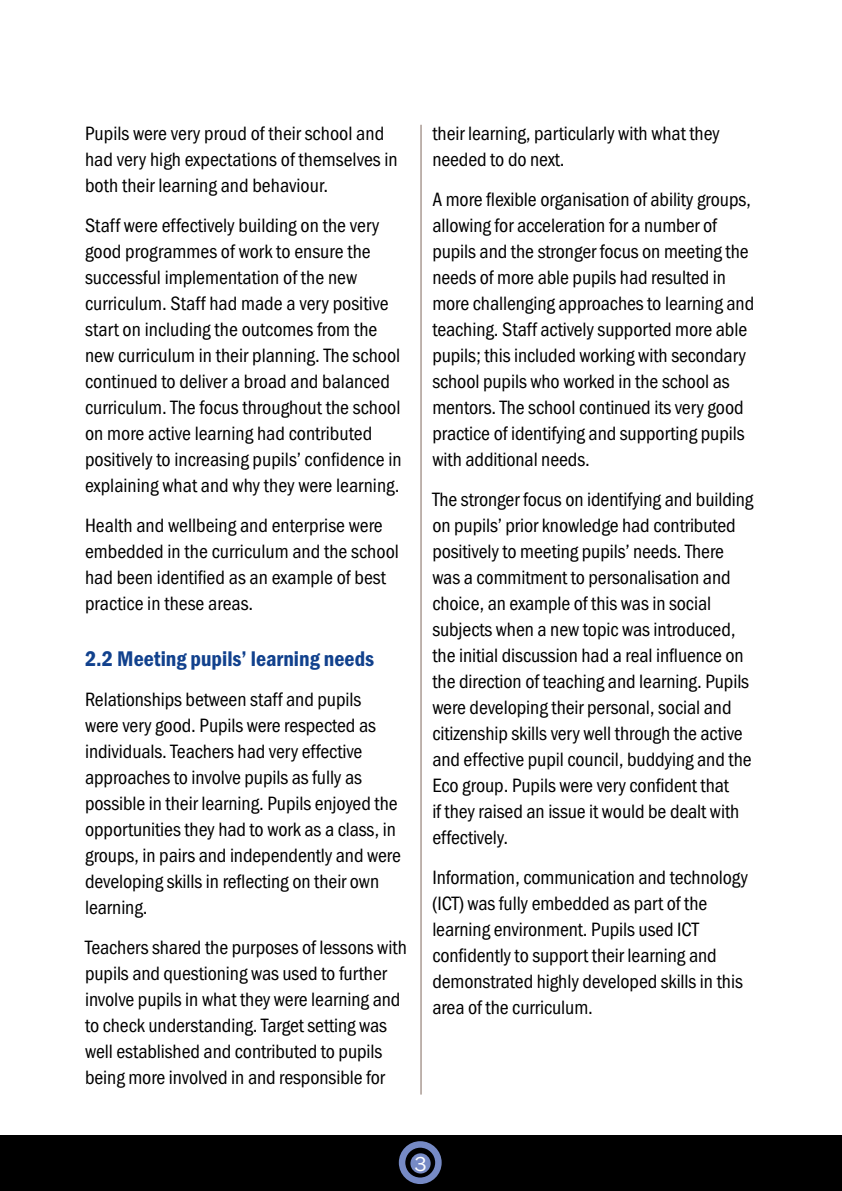
<style>
.page{position:relative;width:842px;height:1191px;background:#fff}
.page>*{position:absolute;margin:0;border:0;box-sizing:border-box;transform-origin:0 0}
.t1{font:22px "Franklin Got URWT Dem Con";color:#11418d}
.t2{font:21px "Franklin Got URWT Boo";color:#fff}
.t3{font:20px/26px "Franklin Got URWT Boo Con";letter-spacing:-.005em;color:#000}
</style>
<div class="page">
<hr style="left:420px;top:125px;width:1px;height:969px;background:#7f695d">
<div style="left:0;top:1135px;width:842px;height:56px;background:#000"></div>
<div style="left:399px;top:1141px;width:43px;height:43px;border:6px solid #768ac5;border-radius:50%"></div>
<div style="left:410px;top:1153px;width:21px;height:20px;background:#768ac5;border-radius:50%"></div>
<p class="t3" style="left:85px;top:120px;width:314px">Pupils were very proud of their school and had very high expectations of themselves in both their learning and behaviour.</p>
<p class="t3" style="left:85px;top:212px;width:318px">Staff were effectively building on the very good programmes of work to ensure the successful implementation of the new curriculum. Staff had made a very positive start on including the outcomes from the new curriculum in their planning. The school continued to deliver a broad and balanced curriculum. The focus throughout the school on more active learning had contributed positively to increasing pupils’ confidence in explaining what and why they were learning.</p>
<p class="t3" style="left:85px;top:512px;width:315px">Health and wellbeing and enterprise were embedded in the curriculum and the school had been identified as an example of best practice in these areas.</p>
<p class="t1" style="left:85px;top:646px;width:291px">2.2 Meeting pupils’ learning needs</p>
<p class="t3" style="left:85px;top:686px;width:317px">Relationships between staff and pupils<br>were very good. Pupils were respected as individuals. Teachers had very effective approaches to involve pupils as fully as possible in their learning. Pupils enjoyed the opportunities they had to work as a class, in groups, in pairs and independently and were developing skills in reflecting on their own learning.</p>
<p class="t3" style="left:85px;top:934px;width:323px">Teachers shared the purposes of lessons with pupils and questioning was used to further involve pupils in what they were learning and to check understanding. Target setting was well established and contributed to pupils being more involved in and responsible for</p>
<p class="t3" style="left:432px;top:120px;width:289px">their learning, particularly with what they needed to do next.</p>
<p class="t3" style="left:432px;top:186px;width:323px">A more flexible organisation of ability groups, allowing for acceleration for a number of pupils and the stronger focus on meeting the needs of more able pupils had resulted in more challenging approaches to learning and teaching. Staff actively supported more able pupils; this included working with secondary school pupils who worked in the school as mentors. The school continued its very good practice of identifying and supporting pupils with additional needs.</p>
<p class="t3" style="left:432px;top:486px;width:323px">The stronger focus on identifying and building on pupils’ prior knowledge had contributed positively to meeting pupils’ needs. There was a commitment to personalisation and choice, an example of this was in social subjects when a new topic was introduced, the initial discussion had a real influence on the direction of teaching and learning. Pupils were developing their personal, social and citizenship skills very well through the active and effective pupil council, buddying and the Eco group. Pupils were very confident that<br>if they raised an issue it would be dealt with effectively.</p>
<p class="t3" style="left:432px;top:864px;width:317px">Information, communication and technology (ICT) was fully embedded as part of the learning environment. Pupils used ICT confidently to support their learning and demonstrated highly developed skills in this area of the curriculum.</p>
<p class="t2" style="left:415px;top:1152px;width:14px">3</p>
</div>
